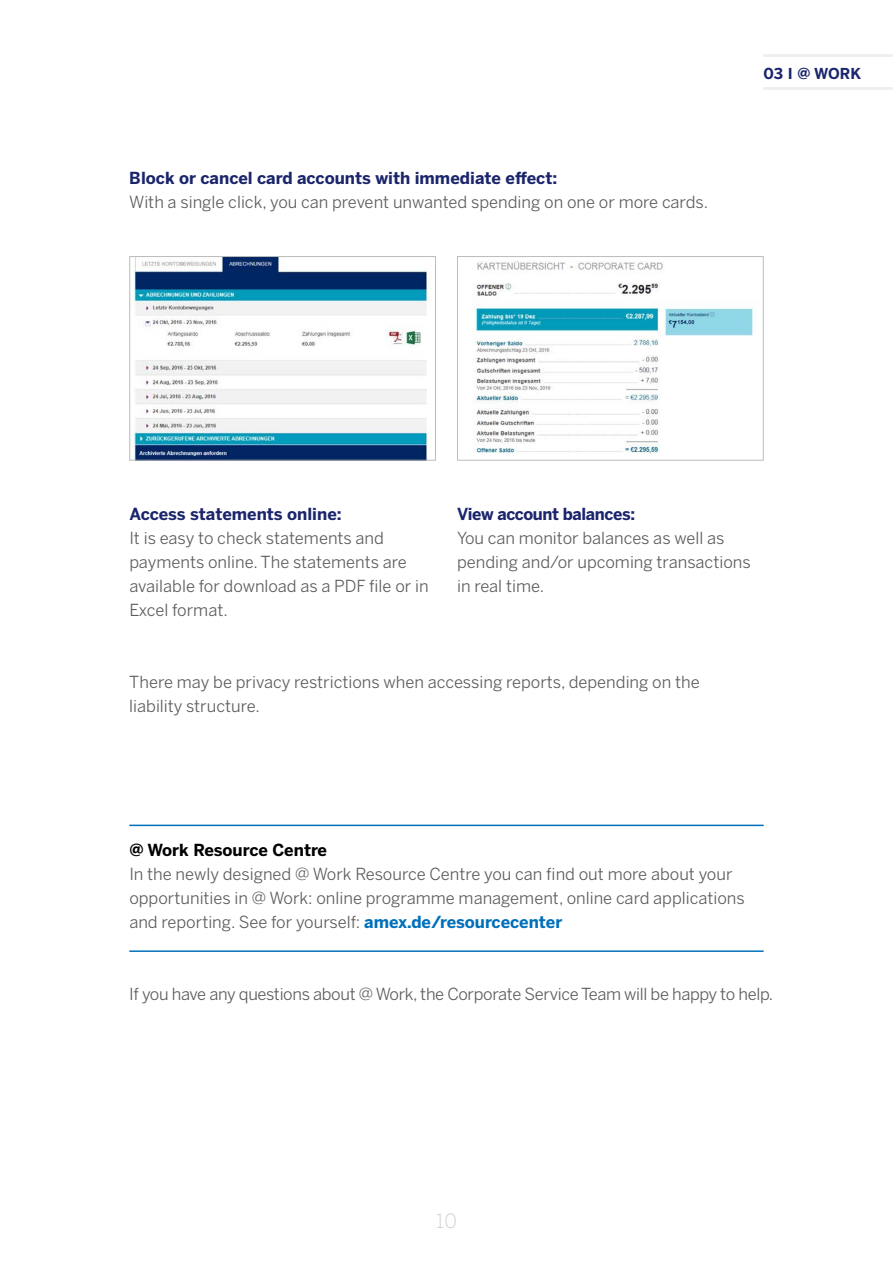
<style>
.page{position:relative;width:893px;height:1263px;background:#fff}
.page>*{position:absolute;margin:0;border:0;box-sizing:border-box;transform-origin:0 0}
.t1{font:300 19.5px "Benton Sans";color:#cfd0d0}
.t2{font:16.5px/24px "Benton Sans";color:#5d5d5d}
.t3{font:16.5px "Benton Sans";letter-spacing:-.02em;color:#5d5d5d}
.t4{font:700 16.5px "Benton Sans";color:#1b256c}
.t5{font:700 16.5px "Benton Sans";letter-spacing:-.02em;color:#1b256c}
.t6{font:700 16.5px "Benton Sans";letter-spacing:-.005em;color:#000}
.t7{font:700 15px "Benton Sans";letter-spacing:-.01em;color:#1b256c}
.s1{font-weight:700;color:#0070bb}
</style>
<div class="page">
<img style="left:133px;top:258px;width:295px;height:201px">
<div style="left:129px;top:256px;width:307px;height:205px;border:1px solid #bbbcbc"></div>
<img style="left:473px;top:261px;width:281px;height:193px">
<div style="left:457px;top:256px;width:307px;height:205px;border:1px solid #bbbcbc"></div>
<hr style="left:129px;top:825px;width:635px;height:1px;background:#0070bb">
<hr style="left:129px;top:950px;width:635px;height:2px;background:#0070bb">
<hr style="left:764px;top:88px;width:129px;height:2px;background:#efefef">
<hr style="left:764px;top:55px;width:129px;height:2px;background:#efefef">
<p class="t4" style="left:129px;top:168px;width:430px">Block or cancel card accounts with immediate effect:</p>
<p class="t2" style="left:129px;top:190px;width:580px">With a single click, you can prevent unwanted spending on one or more cards.</p>
<p class="t7" style="left:764px;top:64px;width:99px">03 I @ WORK</p>
<p class="t4" style="left:129px;top:504px;width:214px">Access statements online:</p>
<p class="t2" style="left:129px;top:526px;width:301px">It is easy to check statements and payments online. The statements are available for download as a PDF file or in<br>Excel format.</p>
<p class="t5" style="left:457px;top:504px;width:179px">View account balances:</p>
<p class="t2" style="left:457px;top:526px;width:295px">You can monitor balances as well as pending and/or upcoming transactions in real time.</p>
<p class="t2" style="left:129px;top:670px;width:572px">There may be privacy restrictions when accessing reports, depending on the liability structure.</p>
<p class="t6" style="left:129px;top:840px;width:199px">@ Work Resource Centre</p>
<p class="t2" style="left:129px;top:862px;width:617px">In the newly designed @ Work Resource Centre you can find out more about your opportunities in @ Work: online programme management, online card applications and reporting. See for yourself: <span class="s1">amex.de/resourcecenter</span></p>
<p class="t3" style="left:129px;top:984px;width:646px">If you have any questions about @ Work, the Corporate Service Team will be happy to help.</p>
<p class="t1" style="left:436px;top:1209px;width:23px">10</p>
</div>
